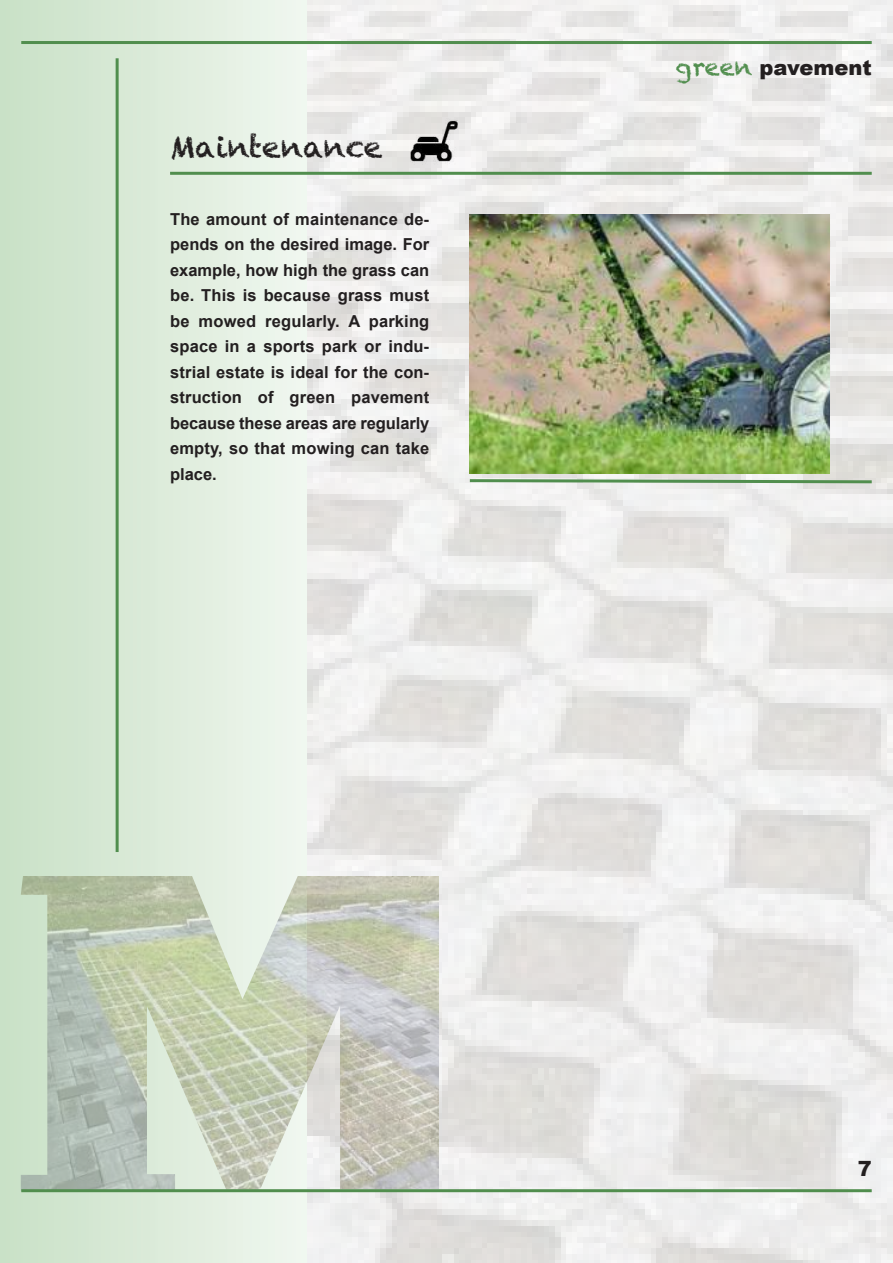
<style>
.page{position:relative;width:893px;height:1263px;background:#fff}
.page>*{position:absolute;margin:0;border:0;box-sizing:border-box;transform-origin:0 0}
.t1{font:30px "Chalkduster";color:#231f20}
.t2{font:900 21px "Arial";color:#231f20}
.t3{font:700 16.5px/25.5px "Arial";color:#231f20;text-align:justify}
.s1{font-family:"Chalkduster";font-weight:400;font-size:24px;color:#518e4e}
</style>
<div class="page">
<img style="left:306px;top:0;width:587px;height:1263px">
<div style="left:0;top:0;width:306px;height:1263px;background:linear-gradient(to right,#c8e0c5,#f0f7ef)"></div>
<img style="left:21px;top:876px;width:418px;height:313px">
<hr style="left:21px;top:41px;width:851px;height:3px;background:#518e4e">
<hr style="left:21px;top:1189px;width:851px;height:3px;background:#518e4e">
<hr style="left:170px;top:172px;width:702px;height:3px;background:#518e4e">
<hr style="left:116px;top:58px;width:3px;height:794px;background:#518e4e">
<img style="left:410px;top:118px;width:47px;height:47px">
<img style="left:470px;top:214px;width:359px;height:259px">
<svg style="left:467px;top:478px;width:408px;height:7px"></svg>
<h1 class="t1" style="left:170px;top:128px;width:214px">Maintenance</h1>
<p class="t3" style="left:170px;top:206px;width:261px">The amount of maintenance de&shy;pends on the desired image. For example, how high the grass can be. This is because grass must be mowed regularly. A parking space in a sports park or indu&shy;strial estate is ideal for the con&shy;struction of green pavement because these areas are regularly empty, so that mowing can take place.</p>
<p class="t2" style="left:676px;top:51px;width:198px"><span class="s1">green</span> pavement</p>
<p class="t2" style="left:858px;top:1153px;width:16px">7</p>
</div>
